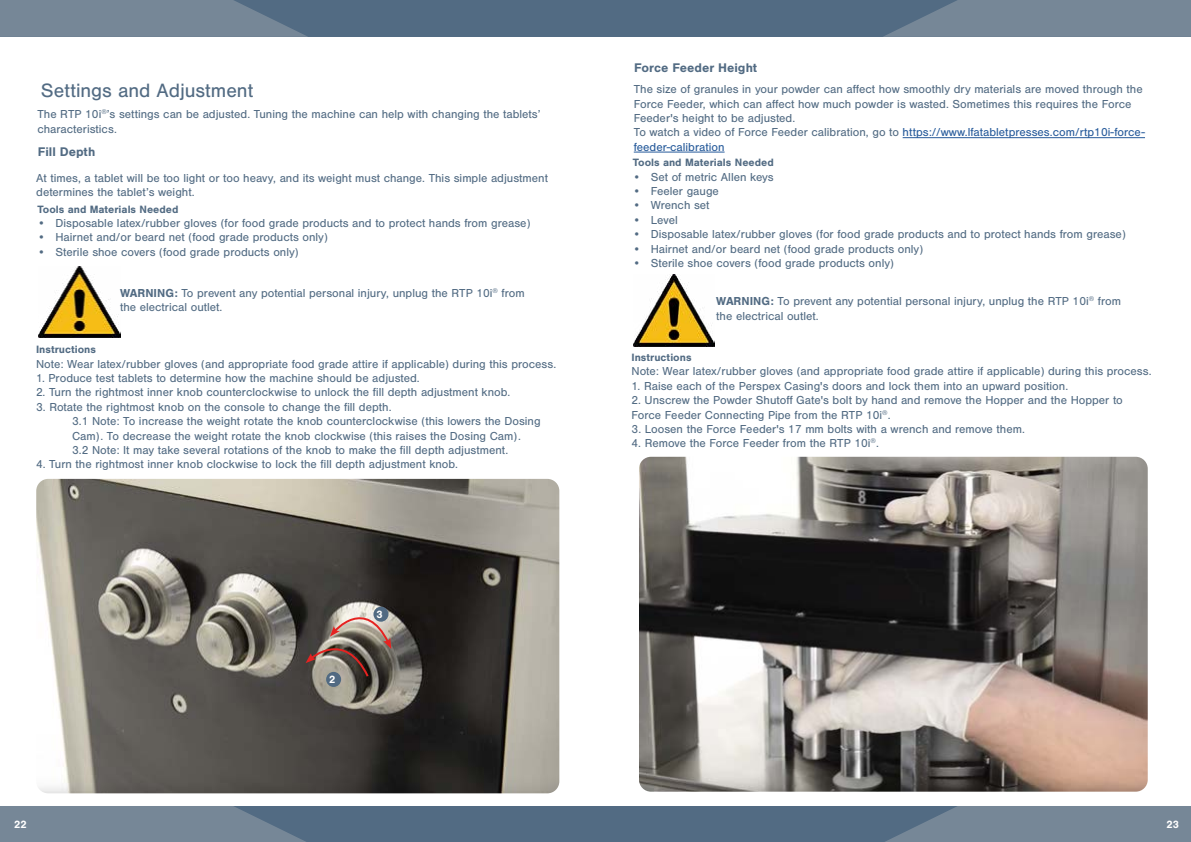
<style>
.page{position:relative;width:1191px;height:842px;background:#fff}
.page>*{position:absolute;margin:0;border:0;box-sizing:border-box;transform-origin:0 0}
.t1{font:20px "Nimbus San";color:#526b83}
.t2{font:700 13px "Nimbus San";color:#526b83}
.t3{font:12px/14.4px "Nimbus San";color:#526b83}
.t4{font:700 11px "Nimbus San";color:#526b83}
.t5{font:700 11px "Nimbus San";color:#fff}
.s1{font-weight:700}
.s2{color:#275b9b}
</style>
<div class="page">
<div style="left:0;top:0;width:595px;height:37px;background:#526b83"></div>
<svg style="left:0;top:0;width:308px;height:37px;background:#718394"></svg>
<div style="left:0;top:806px;width:595px;height:36px;background:#526b83"></div>
<svg style="left:0;top:806px;width:306px;height:36px;background:#718394"></svg>
<div style="left:595px;top:0;width:596px;height:37px;background:#526b83"></div>
<svg style="left:883px;top:0;width:308px;height:37px;background:#718394"></svg>
<div style="left:595px;top:806px;width:596px;height:36px;background:#526b83"></div>
<svg style="left:885px;top:806px;width:306px;height:36px;background:#718394"></svg>
<hr style="left:902px;top:137px;width:243px;height:1px;background:#275b9b">
<hr style="left:634px;top:152px;width:90px;height:1px;background:#275b9b">
<img style="left:633px;top:275px;width:81px;height:71px">
<img style="left:639px;top:457px;width:508px;height:335px">
<img style="left:39px;top:266px;width:81px;height:72px">
<img style="left:36px;top:479px;width:523px;height:314px">
<div style="left:326px;top:672px;width:15px;height:15px;background:#516a82;border-radius:50%"></div>
<svg style="left:305px;top:595px;width:86px;height:84px;background:#7b6e66"></svg>
<div style="left:373px;top:607px;width:15px;height:15px;background:#516a82;border-radius:50%"></div>
<h1 class="t1" style="left:41px;top:79px;width:214px">Settings and Adjustment</h1>
<p class="t3" style="left:37px;top:107px;width:504px">The RTP 10i<sup>®</sup>’s settings can be adjusted. Tuning the machine can help with changing the tablets’ characteristics.</p>
<p class="t2" style="left:38px;top:144px;width:59px">Fill Depth</p>
<p class="t3" style="left:36px;top:171px;width:513px">At times, a tablet will be too light or too heavy, and its weight must change. This simple adjustment determines the tablet’s weight.</p>
<p class="t4" style="left:37px;top:203px;width:142px">Tools and Materials Needed</p>
<p class="t3" style="left:37px;top:216px;width:494px">• Disposable latex/rubber gloves (for food grade products and to protect hands from grease)</p>
<p class="t3" style="left:37px;top:230px;width:292px">• Hairnet and/or beard net (food grade products only)</p>
<p class="t3" style="left:37px;top:245px;width:263px">• Sterile shoe covers (food grade products only)</p>
<p class="t3" style="left:120px;top:286px;width:406px"><span class="s1">WARNING:</span> To prevent any potential personal injury, unplug the RTP 10i<sup>®</sup> from the electrical outlet.</p>
<p class="t4" style="left:36px;top:343px;width:62px">Instructions</p>
<p class="t3" style="left:36px;top:357px;width:522px">Note: Wear latex/rubber gloves (and appropriate food grade attire if applicable) during this process.</p>
<p class="t3" style="left:36px;top:371px;width:385px">1. Produce test tablets to determine how the machine should be adjusted.</p>
<p class="t3" style="left:36px;top:385px;width:476px">2. Turn the rightmost inner knob counterclockwise to unlock the fill depth adjustment knob.</p>
<p class="t3" style="left:72px;top:400px;width:470px;text-indent:-36px">3. Rotate the rightmost knob on the console to change the fill depth.<br>3.1 Note: To increase the weight rotate the knob counterclockwise (this lowers the Dosing Cam). To decrease the weight rotate the knob clockwise (this raises the Dosing Cam).<br>3.2 Note: It may take several rotations of the knob to make the fill depth adjustment.</p>
<p class="t3" style="left:36px;top:457px;width:424px">4. Turn the rightmost inner knob clockwise to lock the fill depth adjustment knob.</p>
<p class="t5" style="left:329px;top:673px;width:8px">2</p>
<p class="t5" style="left:376px;top:608px;width:8px">3</p>
<p class="t2" style="left:634px;top:60px;width:125px">Force Feeder Height</p>
<p class="t3" style="left:634px;top:82px;width:513px">The size of granules in your powder can affect how smoothly dry materials are moved through the Force Feeder, which can affect how much powder is wasted. Sometimes this requires the Force Feeder's height to be adjusted.<br>To watch a video of Force Feeder calibration, go to <span class="s2">https://www.lfatabletpresses.com/rtp10i-force&shy;feeder-calibration</span></p>
<p class="t4" style="left:633px;top:156px;width:142px">Tools and Materials Needed</p>
<p class="t3" style="left:633px;top:170px;width:142px">• Set of metric Allen keys</p>
<p class="t3" style="left:633px;top:184px;width:88px">• Feeler gauge</p>
<p class="t3" style="left:633px;top:198px;width:78px">• Wrench set</p>
<p class="t3" style="left:633px;top:213px;width:46px">• Level</p>
<p class="t3" style="left:633px;top:227px;width:494px">• Disposable latex/rubber gloves (for food grade products and to protect hands from grease)</p>
<p class="t3" style="left:633px;top:242px;width:292px">• Hairnet and/or beard net (food grade products only)</p>
<p class="t3" style="left:633px;top:256px;width:263px">• Sterile shoe covers (food grade products only)</p>
<p class="t3" style="left:716px;top:294px;width:406px"><span class="s1">WARNING:</span> To prevent any potential personal injury, unplug the RTP 10i<sup>®</sup> from the electrical outlet.</p>
<p class="t4" style="left:631px;top:351px;width:62px">Instructions</p>
<p class="t3" style="left:631px;top:364px;width:522px">Note: Wear latex/rubber gloves (and appropriate food grade attire if applicable) during this process.</p>
<p class="t3" style="left:631px;top:379px;width:438px">1. Raise each of the Perspex Casing's doors and lock them into an upward position.</p>
<p class="t3" style="left:631px;top:393px;width:493px">2. Unscrew the Powder Shutoff Gate's bolt by hand and remove the Hopper and the Hopper to<br>Force Feeder Connecting Pipe from the RTP 10i<sup>®</sup>.</p>
<p class="t3" style="left:631px;top:422px;width:395px">3. Loosen the Force Feeder's 17 mm bolts with a wrench and remove them.</p>
<p class="t3" style="left:631px;top:436px;width:249px">4. Remove the Force Feeder from the RTP 10i<sup>®</sup>.</p>
<p class="t5" style="left:14px;top:818px;width:14px">22</p>
<p class="t5" style="left:1166px;top:818px;width:14px">23</p>
</div>
